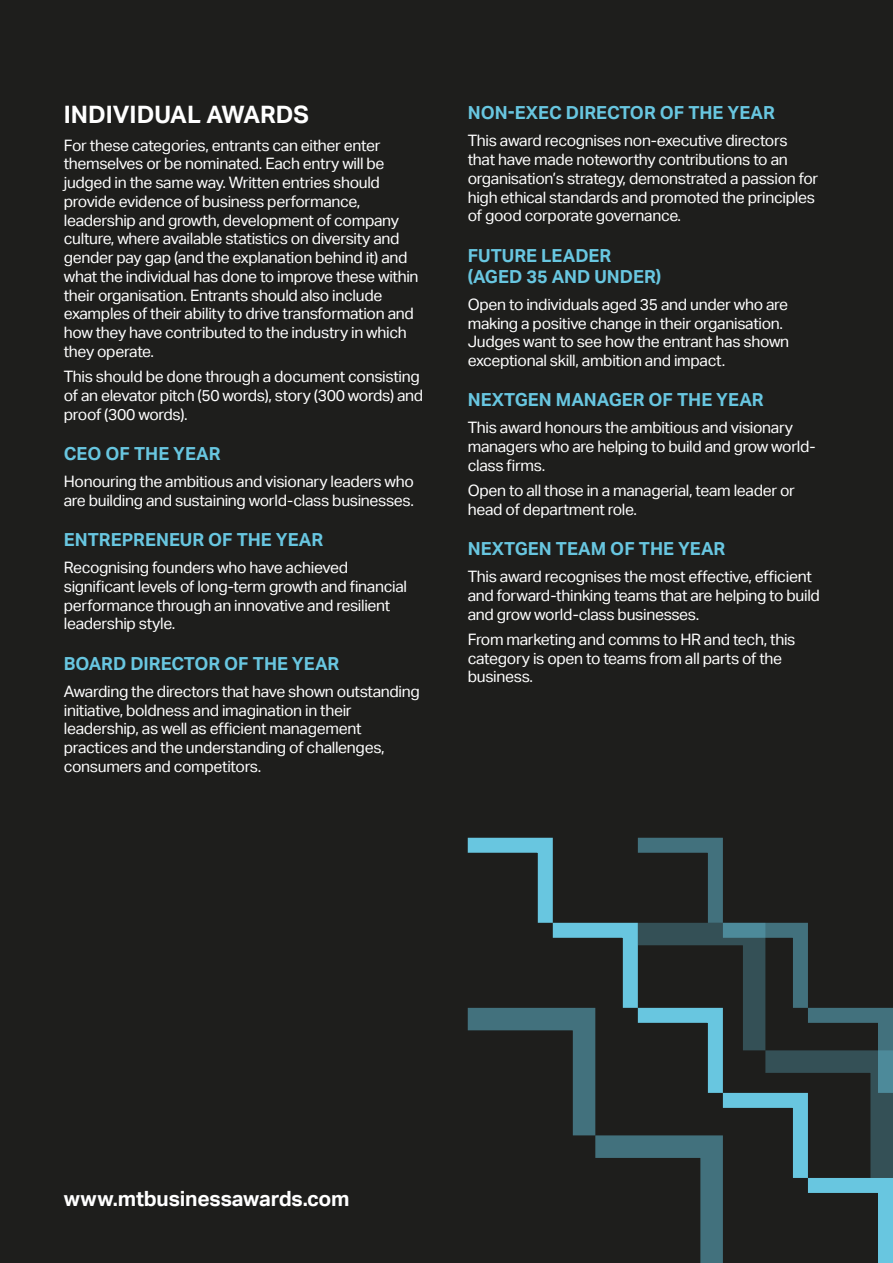
<style>
.page{position:relative;width:893px;height:1263px;background:#1e1e1c}
.page>*{position:absolute;margin:0;border:0;box-sizing:border-box;transform-origin:0 0}
.t1{font:700 24px "Aktiv Grotesk";color:#fff}
.t2{font:700 21px "Aktiv Grotesk";letter-spacing:-.01em;color:#fff}
.t3{font:700 18px/21px "Aktiv Grotesk";color:#68c6e0}
.t4{font:15.75px/18.8px "Aktiv Grotesk";letter-spacing:-.02em;color:#fff}
</style>
<div class="page">
<svg style="left:467px;top:837px;width:426px;height:426px"></svg>
<h1 class="t1" style="left:64px;top:101px;width:247px">INDIVIDUAL AWARDS</h1>
<p class="t4" style="left:64px;top:136px;width:356px">For these categories, entrants can either enter themselves or be nominated. Each entry will be judged in the same way. Written entries should provide evidence of business performance, leadership and growth, development of company culture, where available statistics on diversity and gender pay gap (and the explanation behind it) and what the individual has done to improve these within their organisation. Entrants should also include examples of their ability to drive transformation and how they have contributed to the industry in which they operate.</p>
<p class="t4" style="left:64px;top:367px;width:361px">This should be done through a document consisting of an elevator pitch (50 words), story (300 words) and proof (300 words).</p>
<p class="t3" style="left:64px;top:443px;width:158px">CEO OF THE YEAR</p>
<p class="t4" style="left:64px;top:472px;width:352px">Honouring the ambitious and visionary leaders who are building and sustaining world-class businesses.</p>
<p class="t3" style="left:64px;top:529px;width:261px">ENTREPRENEUR OF THE YEAR</p>
<p class="t4" style="left:64px;top:558px;width:345px">Recognising founders who have achieved significant levels of long-term growth and financial performance through an innovative and resilient leadership style.</p>
<p class="t3" style="left:64px;top:653px;width:277px">BOARD DIRECTOR OF THE YEAR</p>
<p class="t4" style="left:64px;top:682px;width:358px">Awarding the directors that have shown outstanding initiative, boldness and imagination in their leadership, as well as efficient management practices and the understanding of challenges, consumers and competitors.</p>
<p class="t3" style="left:468px;top:102px;width:309px">NON-EXEC DIRECTOR OF THE YEAR</p>
<p class="t4" style="left:468px;top:132px;width:352px">This award recognises non-executive directors that have made noteworthy contributions to an organisation’s strategy, demonstrated a passion for high ethical standards and promoted the principles of good corporate governance.</p>
<p class="t3" style="left:468px;top:245px;width:195px">FUTURE LEADER (AGED 35 AND UNDER)</p>
<p class="t4" style="left:468px;top:295px;width:323px">Open to individuals aged 35 and under who are making a positive change in their organisation.<br>Judges want to see how the entrant has shown exceptional skill, ambition and impact.</p>
<p class="t3" style="left:468px;top:389px;width:297px">NEXTGEN MANAGER OF THE YEAR</p>
<p class="t4" style="left:468px;top:419px;width:350px">This award honours the ambitious and visionary managers who are helping to build and grow world&shy;class firms.</p>
<p class="t4" style="left:468px;top:481px;width:329px">Open to all those in a managerial, team leader or head of department role.</p>
<p class="t3" style="left:468px;top:538px;width:259px">NEXTGEN TEAM OF THE YEAR</p>
<p class="t4" style="left:468px;top:567px;width:354px">This award recognises the most effective, efficient and forward-thinking teams that are helping to build and grow world-class businesses.</p>
<p class="t4" style="left:468px;top:630px;width:329px">From marketing and comms to HR and tech, this category is open to teams from all parts of the business.</p>
<h2 class="t2" style="left:64px;top:1186px;width:287px">www.mtbusinessawards.com</h2>
</div>
